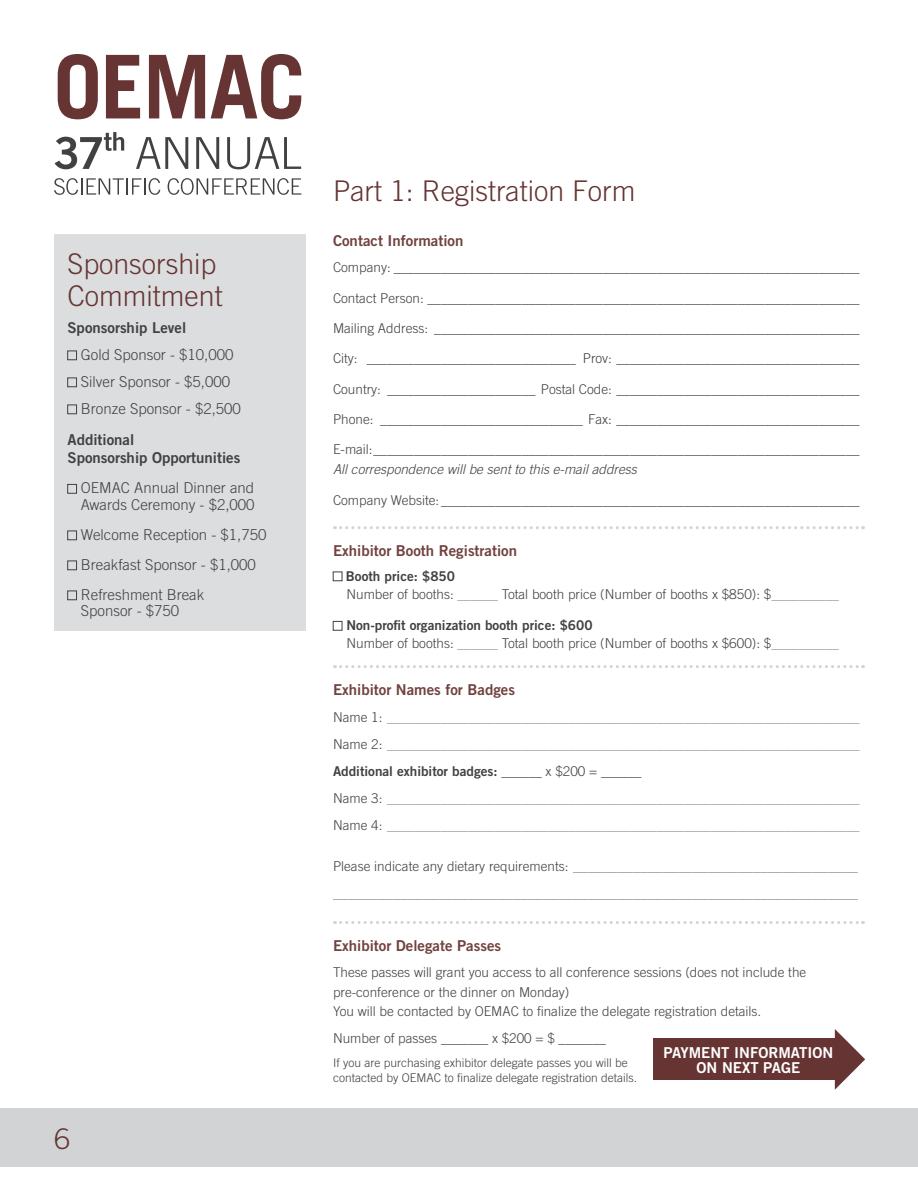
<style>
.page{position:relative;width:918px;height:1188px;background:#fff}
.page>*{position:absolute;margin:0;border:0;box-sizing:border-box;transform-origin:0 0}
.t1{font:300 28.5px/31.5px "Trade Gothic";color:#663433}
.t2{font:300 15px/27px "Trade Gothic";color:#414042}
.t3{font:15px/27px "Trade Gothic Cond Eighteen";color:#939598}
.t4{font:15px "Trade Gothic Bold Two";color:#71423f}
.t5{font:15px/18px "Trade Gothic Bold Two";color:#414042}
.t6{font:15px/15px "Trade Gothic Bold Two";color:#fff;text-align:center}
.t7{font:300 13.5px/19.5px "Trade Gothic";color:#414042}
.t8{font:300 13.5px/27px "Trade Gothic";color:#939598}
.t9{font:13.5px "Trade Gothic Bold Two";color:#414042}
.t10{font:italic 300 13.5px "Trade Gothic";color:#414042}
.t11{font:300 12px/15px "Trade Gothic";color:#414042}
.s1{color:#939598}
.s2{color:#414042}
.s3{font-family:"Trade Gothic";font-weight:300}
.s4{font-family:"Trade Gothic";font-weight:300;font-size:13.5px;color:#414042}
</style>
<div class="page">
<div style="left:0;top:1108px;width:918px;height:58px;background:#d1d3d4"></div>
<svg style="left:334px;top:526px;width:529px;height:3px"></svg>
<svg style="left:334px;top:665px;width:529px;height:3px"></svg>
<svg style="left:334px;top:921px;width:529px;height:3px"></svg>
<div style="left:333px;top:572px;width:9px;height:9px;border:1px solid #414042"></div>
<div style="left:333px;top:621px;width:9px;height:9px;border:1px solid #414042"></div>
<svg style="left:58px;top:54px;width:40px;height:65px"></svg>
<svg style="left:106px;top:55px;width:34px;height:63px"></svg>
<svg style="left:149px;top:55px;width:56px;height:63px"></svg>
<svg style="left:211px;top:54px;width:90px;height:65px"></svg>
<svg style="left:55px;top:132px;width:69px;height:37px"></svg>
<svg style="left:136px;top:137px;width:52px;height:32px"></svg>
<svg style="left:196px;top:137px;width:23px;height:32px"></svg>
<svg style="left:227px;top:137px;width:74px;height:32px"></svg>
<svg style="left:54px;top:178px;width:106px;height:17px"></svg>
<svg style="left:168px;top:178px;width:133px;height:17px"></svg>
<div style="left:653px;top:1039px;width:187px;height:41px;background:#663433"></div>
<svg style="left:835px;top:1029px;width:30px;height:61px"></svg>
<div style="left:54px;top:235px;width:252px;height:396px;background:#dcddde"></div>
<div style="left:68px;top:351px;width:9px;height:9px;border:1px solid #414042"></div>
<div style="left:68px;top:378px;width:9px;height:9px;border:1px solid #414042"></div>
<div style="left:68px;top:405px;width:9px;height:9px;border:1px solid #414042"></div>
<div style="left:68px;top:484px;width:9px;height:9px;border:1px solid #414042"></div>
<div style="left:68px;top:531px;width:9px;height:9px;border:1px solid #414042"></div>
<div style="left:68px;top:561px;width:9px;height:9px;border:1px solid #414042"></div>
<div style="left:68px;top:591px;width:9px;height:9px;border:1px solid #414042"></div>
<h1 class="t1" style="left:68px;top:248px;width:157px">Sponsorship<br>Commitment</h1>
<p class="t5" style="left:68px;top:318px;width:120px">Sponsorship Level</p>
<p class="t2" style="left:81px;top:341px;width:162px">Gold Sponsor - $10,000<br>Silver Sponsor - $5,000<br>Bronze Sponsor - $2,500</p>
<p class="t5" style="left:68px;top:431px;width:174px">Additional<br>Sponsorship Opportunities</p>
<p class="t2" style="left:81px;top:480px;width:175px;line-height:16.5px">OEMAC Annual Dinner and<br>Awards Ceremony - $2,000</p>
<p class="t2" style="left:81px;top:519px;width:187px;line-height:30px">Welcome Reception - $1,750<br>Breakfast Sponsor - $1,000<br>Refreshment Break</p>
<p class="t2" style="left:81px;top:597px;width:100px">Sponsor - $750</p>
<h1 class="t1" style="left:54px;top:1123px;width:17px">6</h1>
<h1 class="t1" style="left:333px;top:175px;width:304px">Part 1: Registration Form</h1>
<p class="t4" style="left:333px;top:231px;width:132px">Contact Information</p>
<p class="t7" style="left:333px;top:258px;width:528px">Company: _____________________________________________________________________</p>
<p class="t7" style="left:333px;top:288px;width:528px">Contact Person: ________________________________________________________________</p>
<p class="t7" style="left:333px;top:318px;width:528px">Mailing Address: _______________________________________________________________</p>
<p class="t7" style="left:333px;top:349px;width:528px">City: _______________________________ Prov: ____________________________________</p>
<p class="t7" style="left:333px;top:379px;width:528px">Country: ______________________ Postal Code: ____________________________________</p>
<p class="t7" style="left:333px;top:409px;width:528px">Phone: ______________________________ Fax: ____________________________________</p>
<p class="t7" style="left:333px;top:439px;width:528px">E-mail:________________________________________________________________________</p>
<p class="t10" style="left:333px;top:461px;width:305px">All correspondence will be sent to this e-mail address</p>
<p class="t7" style="left:333px;top:491px;width:528px">Company Website: ______________________________________________________________</p>
<p class="t4" style="left:333px;top:542px;width:186px">Exhibitor Booth Registration</p>
<p class="t9" style="left:346px;top:568px;width:111px">Booth price: $850</p>
<p class="t7" style="left:346px;top:584px;width:494px">Number of booths: <span class="s1">______</span> Total booth price (Number of booths x $850): $<span class="s1">__________</span></p>
<p class="t9" style="left:346px;top:617px;width:248px">Non-profit organization booth price: $600</p>
<p class="t7" style="left:346px;top:634px;width:494px">Number of booths: <span class="s1">______</span> Total booth price (Number of booths x $600): $<span class="s1">__________</span></p>
<p class="t4" style="left:333px;top:680px;width:184px">Exhibitor Names for Badges</p>
<p class="t8" style="left:333px;top:704px;width:528px"><span class="s2">Name 1:</span> ______________________________________________________________________<br><span class="s2">Name 2:</span> ______________________________________________________________________</p>
<p class="t9" style="left:333px;top:763px;width:310px">Additional exhibitor badges: <span class="s3">______ x $200 = ______</span></p>
<p class="t8" style="left:333px;top:785px;width:528px"><span class="s2">Name 3:</span> ______________________________________________________________________<br><span class="s2">Name 4:</span> ______________________________________________________________________</p>
<p class="t3" style="left:333px;top:852px;width:527px"><span class="s4">Please indicate any dietary requirements:</span> ______________________________________ ______________________________________________________________________</p>
<p class="t4" style="left:333px;top:936px;width:170px">Exhibitor Delegate Passes</p>
<p class="t7" style="left:333px;top:963px;width:475px">These passes will grant you access to all conference sessions (does not include the pre-conference or the dinner on Monday)<br>You will be contacted by OEMAC to finalize the delegate registration details.</p>
<p class="t7" style="left:333px;top:1029px;width:274px">Number of passes _______ x $200 = $ _______</p>
<p class="t11" style="left:333px;top:1055px;width:306px">If you are purchasing exhibitor delegate passes you will be contacted by OEMAC to finalize delegate registration details.</p>
<p class="t6" style="left:664px;top:1045px;width:171px">PAYMENT INFORMATION<br>ON NEXT PAGE</p>
</div>
